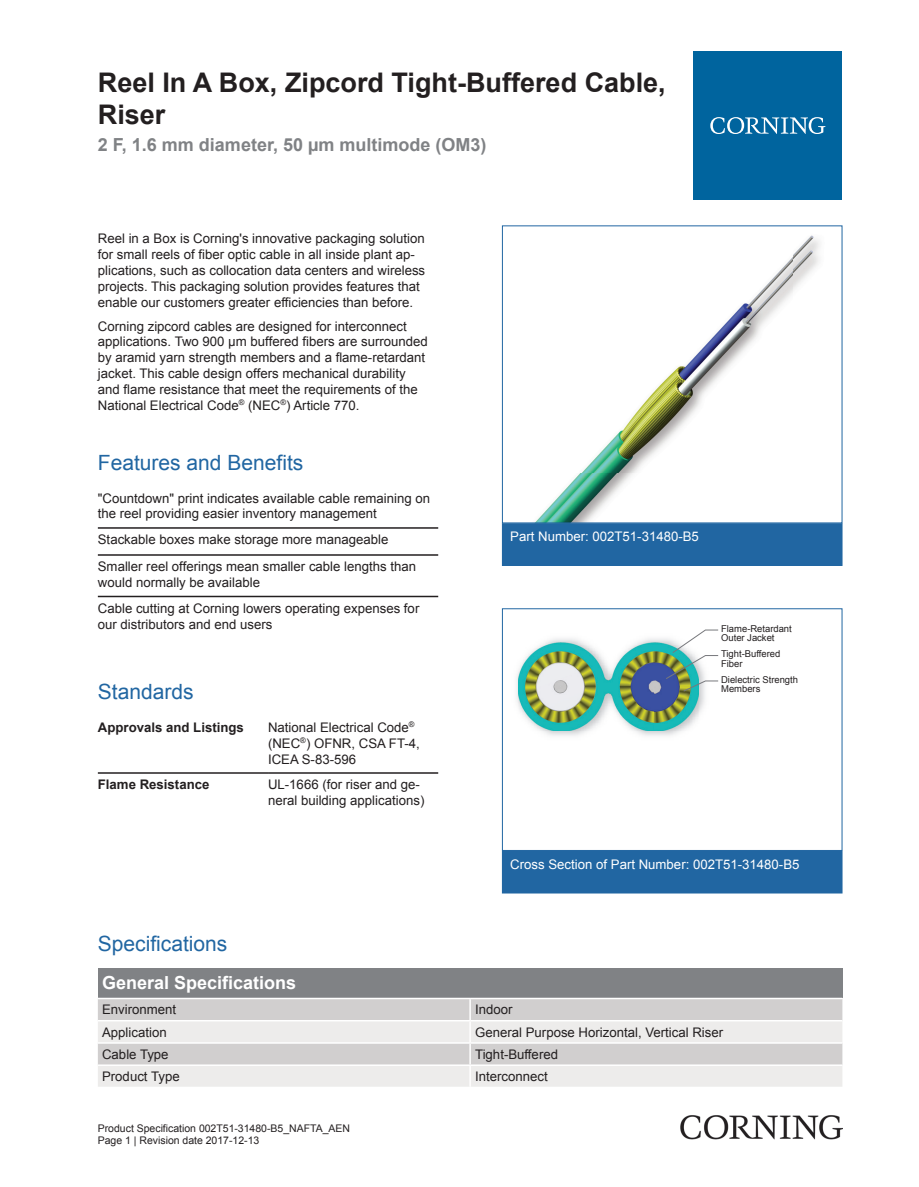
<style>
.page{position:relative;width:919px;height:1187px;background:#fff}
.page>*{position:absolute;margin:0;border:0;box-sizing:border-box;transform-origin:0 0}
.t1{font:700 27px/32.4px "Arial";color:#231f20}
.t2{font:21px "Arial";color:#2166a2}
.t3{font:700 18px "Arial";color:#808285}
.t4{font:700 18px "Arial";color:#fff}
.t5{font:13.2px/15.9px "Arial";color:#231f20}
.t6{font:13.2px "Arial";color:#fff}
.t7{font:700 13.2px "Arial";color:#231f20}
.t8{font:10.5px/12.6px "Arial";color:#231f20}
.t9{font:9.45px/9.4px "Arial";color:#231f20}
</style>
<div class="page">
<img style="left:536px;top:235px;width:284px;height:286px">
<div style="left:502px;top:523px;width:340px;height:42px;background:#2166a2"></div>
<div style="left:502px;top:523px;width:340px;height:43px;border:1px solid #2166a2"></div>
<img style="left:516px;top:638px;width:189px;height:98px">
<img style="left:518px;top:642px;width:180px;height:88px">
<svg style="left:665px;top:629px;width:53px;height:63px"></svg>
<div style="left:502px;top:608px;width:340px;height:242px;border:1px solid #2166a2"></div>
<div style="left:502px;top:851px;width:340px;height:41px;background:#2166a2"></div>
<div style="left:502px;top:850px;width:340px;height:43px;border:1px solid #2166a2"></div>
<hr style="left:98px;top:527px;width:340px;height:1px;background:#231f20">
<hr style="left:98px;top:554px;width:340px;height:1px;background:#231f20">
<hr style="left:98px;top:595px;width:340px;height:2px;background:#231f20">
<hr style="left:98px;top:772px;width:170px;height:1px;background:#231f20">
<hr style="left:268px;top:772px;width:170px;height:1px;background:#231f20">
<div style="left:98px;top:967px;width:744px;height:30px;background:#808285"></div>
<div style="left:98px;top:999px;width:744px;height:20px;background:#d1cfcf"></div>
<svg style="left:98px;top:1021px;width:744px;height:65px;background:#e4e3e2"></svg>
<hr style="left:469px;top:999px;width:2px;height:20px;background:#fff">
<hr style="left:469px;top:1021px;width:2px;height:21px;background:#fff">
<hr style="left:469px;top:1043px;width:2px;height:21px;background:#fff">
<hr style="left:469px;top:1065px;width:2px;height:21px;background:#fff">
<hr style="left:98px;top:1042px;width:372px;height:1px;background:#fff">
<hr style="left:470px;top:1042px;width:372px;height:1px;background:#fff">
<hr style="left:98px;top:1064px;width:372px;height:1px;background:#fff">
<hr style="left:470px;top:1064px;width:372px;height:1px;background:#fff">
<div style="left:693px;top:51px;width:149px;height:149px;background:#00649e"></div>
<svg style="left:710px;top:117px;width:115px;height:17px"></svg>
<img style="left:680px;top:1115px;width:162px;height:24px">
<h1 class="t1" style="left:98px;top:66px;width:569px">Reel In A Box, Zipcord Tight-Buffered Cable,<br>Riser</h1>
<h3 class="t3" style="left:98px;top:132px;width:390px">2 F, 1.6 mm diameter, 50 µm multimode (OM3)</h3>
<p class="t5" style="left:98px;top:231px;width:329px">Reel in a Box is Corning's innovative packaging solution for small reels of fiber optic cable in all inside plant ap&shy;plications, such as collocation data centers and wireless projects. This packaging solution provides features that enable our customers greater efficiencies than before.</p>
<p class="t5" style="left:98px;top:318px;width:331px">Corning zipcord cables are designed for interconnect applications. Two 900 μm buffered fibers are surrounded by aramid yarn strength members and a flame -retardant jacket. This cable design offers mechanical durability and flame resistance that meet the requirements of the National Electrical Code<sup>®</sup> (NEC<sup>®</sup>) Article 770.</p>
<h2 class="t2" style="left:98px;top:448px;width:207px">Features and Benefits</h2>
<p class="t5" style="left:98px;top:490px;width:334px">"Countdown" print indicates available cable remaining on the reel providing easier inventory management</p>
<p class="t5" style="left:98px;top:526px;width:320px;line-height:27px">Stackable boxes make storage more manageable<br>Smaller reel offerings mean smaller cable lengths than</p>
<p class="t5" style="left:98px;top:569px;width:323px;line-height:25.7px">would normally be available<br>Cable cutting at Corning lowers operating expenses for</p>
<p class="t5" style="left:98px;top:615px;width:176px">our distributors and end users</p>
<h2 class="t2" style="left:98px;top:677px;width:97px">Standards</h2>
<p class="t7" style="left:98px;top:717px;width:147px">Approvals and Listings</p>
<p class="t5" style="left:268px;top:719px;width:153px">National Electrical Code<sup>® </sup>(NEC<sup>®</sup>) OFNR, CSA FT-4,<br>ICEA S-83-596</p>
<p class="t7" style="left:98px;top:775px;width:113px">Flame Resistance</p>
<p class="t5" style="left:268px;top:776px;width:158px">UL-1666 (for riser and ge&shy;neral building applications)</p>
<p class="t6" style="left:510px;top:527px;width:190px">Part Number: 002T51-31480-B5</p>
<p class="t9" style="left:721px;top:623px;width:72px">Flame-Retardant<br>Outer Jacket</p>
<p class="t9" style="left:721px;top:649px;width:61px">Tight-Buffered<br>Fiber</p>
<p class="t9" style="left:721px;top:674px;width:78px">Dielectric Strength<br>Members</p>
<p class="t6" style="left:510px;top:854px;width:291px">Cross Section of Part Number: 002T51-31480-B5</p>
<h2 class="t2" style="left:98px;top:929px;width:131px">Specifications</h2>
<h3 class="t4" style="left:102px;top:970px;width:196px">General Specifications</h3>
<p class="t5" style="left:102px;top:1001px;width:76px">Environment</p>
<p class="t5" style="left:475px;top:1001px;width:39px">Indoor</p>
<p class="t5" style="left:102px;top:1023px;width:66px">Application</p>
<p class="t5" style="left:475px;top:1023px;width:249px">General Purpose Horizontal, Vertical Riser</p>
<p class="t5" style="left:102px;top:1046px;width:68px">Cable Type</p>
<p class="t5" style="left:475px;top:1046px;width:84px">Tight-Buffered</p>
<p class="t5" style="left:102px;top:1068px;width:79px">Product Type</p>
<p class="t5" style="left:475px;top:1068px;width:74px">Interconnect</p>
<p class="t8" style="left:98px;top:1121px;width:254px">Product Specification 002T51-31480-B5_NAFTA_AEN<br>Page 1 | Revision date 2017-12-13</p>
</div>
